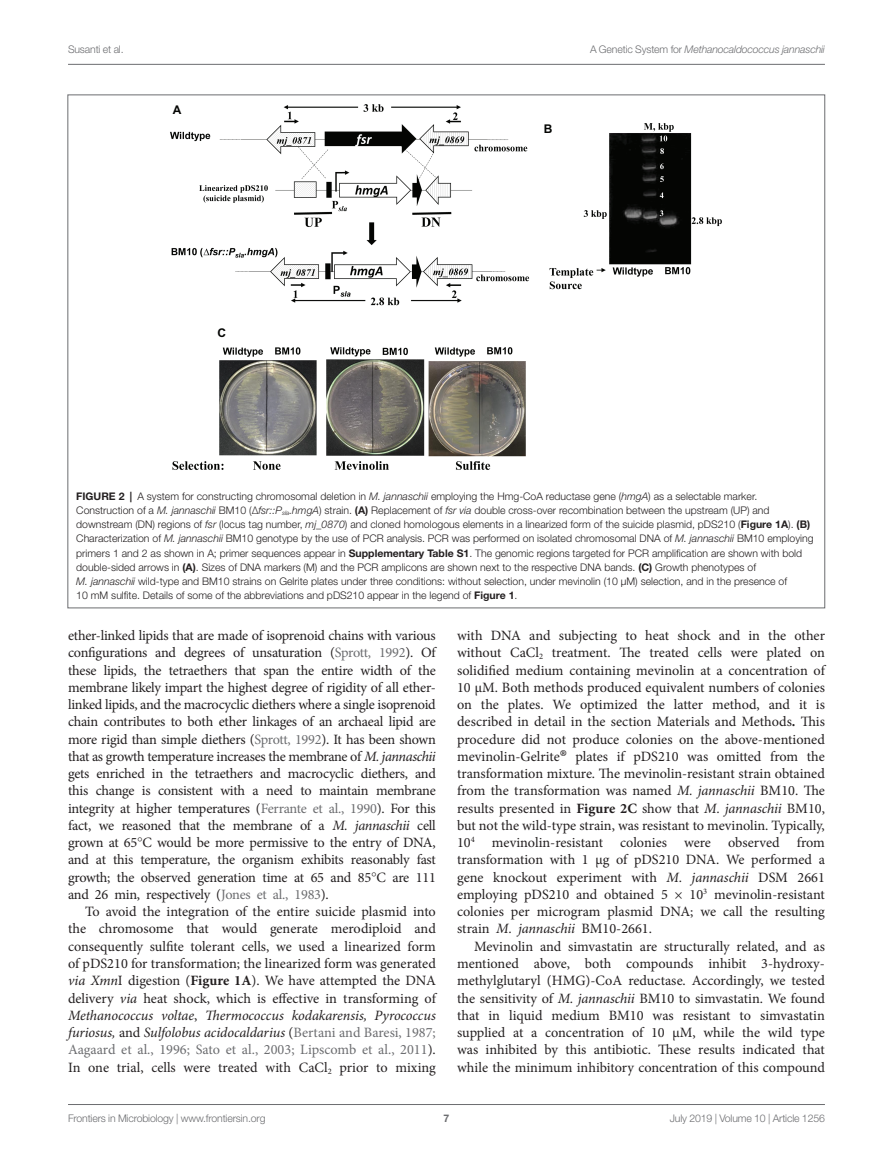
<style>
.page{position:relative;width:893px;height:1170px;background:#fff}
.page>*{position:absolute;margin:0;border:0;box-sizing:border-box;transform-origin:0 0}
.TEXT{font:14.25px/17.2px "Minion Pro";color:#231f20;text-align:justify}
.TEXT_FLUSH{font:14.25px/17.2px "Minion Pro";letter-spacing:-.015em;color:#231f20;text-align:justify}
.t1{font:700 12px "Arial";color:#040503}
.FIG_LEG{font:300 10.5px/14.2px "Helvetica Neue LT Std";color:#231f20}
.t2{font:300 10.5px "Helvetica Neue LT Std";letter-spacing:-.015em;color:#6c6d70}
.t3{font:italic 300 10.5px "Helvetica Neue LT Std";letter-spacing:-.015em;color:#6c6d70}
.t4{font:700 10.5px "Helvetica Neue LT Std";color:#6c6d70}
.s1{font-style:normal}
.s2{font-weight:700}
.s3{font-style:italic}
.s4{color:#6c6d70}
.s5{font-family:"STIX General"}
.s6{font-size:22.5px}
</style>
<div class="page">
<hr style="left:68px;top:64px;width:757px;height:1px;background:#6c6d70">
<hr style="left:68px;top:1104px;width:757px;height:1px;background:#6c6d70">
<img style="left:170px;top:104px;width:552px;height:366px">
<p class="t2" style="left:68px;top:42px;width:57px">Susanti et al.</p>
<p class="t3" style="left:590px;top:43px;width:236px"><span class="s1">A Genetic System for</span> Methanocaldococcus jannaschii</p>
<p class="t1" style="left:173px;top:101px;width:10px">A</p>
<p class="t1" style="left:217px;top:324px;width:10px">C</p>
<p class="t1" style="left:544px;top:121px;width:10px">B</p>
<p class="FIG_LEG" style="left:76px;top:488px;width:739px"><span class="s2">FIGURE 2 |</span> A system for constructing chromosomal deletion in <span class="s3">M. jannaschii</span> employing the Hmg-CoA reductase gene (<span class="s3">hmgA</span>) as a selectable marker.<br>Construction of a <span class="s3">M. jannaschii</span> BM10 (Δ<span class="s3">fsr::P</span><sub>sla</sub><span class="s3">.hmgA</span>) strain. <span class="s2">(A)</span> Replacement of <span class="s3">fsr via</span> double cross-over recombination between the upstream (UP) and downstream (DN) regions of <span class="s3">fsr</span> (locus tag number, <span class="s3">mj_0870</span>) and cloned homologous elements in a linearized form of the suicide plasmid, pDS210 (<span class="s2">Figure 1A</span>). <span class="s2">(B)<br></span>Characterization of <span class="s3">M. jannaschii</span> BM10 genotype by the use of PCR analysis. PCR was performed on isolated chromosomal DNA of <span class="s3">M. jannaschii</span> BM10 employing primers 1 and 2 as shown in A; primer sequences appear in <span class="s2">Supplementary Table S1</span>. The genomic regions targeted for PCR amplification are shown with bold double-sided arrows in <span class="s2">(A)</span>. Sizes of DNA markers (M) and the PCR amplicons are shown next to the respective DNA bands. <span class="s2">(C)</span> Growth phenotypes of<br><span class="s3">M. jannaschii</span> wild-type and BM10 strains on Gelrite plates under three conditions: without selection, under mevinolin (10 μM) selection, and in the presence of<br>10 mM sulfite. Details of some of the abbreviations and pDS210 appear in the legend of <span class="s2">Figure 1</span>.</p>
<p class="TEXT_FLUSH" style="left:68px;top:627px;width:369px">ether-linked lipids that are made of isoprenoid chains with various configurations and degrees of unsaturation (<span class="s4">Sprott, 1992</span>). Of these lipids, the tetraethers that span the entire width of the membrane likely impart the highest degree of rigidity of all ether&shy;linked lipids, and the macrocyclic diethers where a single isoprenoid chain contributes to both ether linkages of an archaeal lipid are more rigid than simple diethers (<span class="s4">Sprott, 1992</span>). It has been shown that as growth temperature increases the membrane of <span class="s3">M. jannaschii </span>gets enriched in the tetraethers and macrocyclic diethers, and this change is consistent with a need to maintain membrane integrity at higher temperatures (<span class="s4">Ferrante et al., 1990</span>). For this fact, we reasoned that the membrane of a <span class="s3">M. jannaschii</span> cell grown at 65<span class="s5">°</span>C would be more permissive to the entry of DNA, and at this temperature, the organism exhibits reasonably fast growth; the observed generation time at 65 and 85<span class="s5">°</span>C are 111 and 26 min, respectively (<span class="s4">Jones et al., 1983</span>).</p>
<p class="TEXT" style="left:68px;top:903px;width:369px;text-indent:17px">To avoid the integration of the entire suicide plasmid into the chromosome that would generate merodiploid and consequently sulfite tolerant cells, we used a linearized form of pDS210 for transformation; the linearized form was generated <span class="s3">via Xmn</span>I digestion (<span class="s2">Figure 1A</span>). We have attempted the DNA delivery <span class="s3">via</span> heat shock, which is effective in transforming of <span class="s3">Methanococcus voltae</span>, <span class="s3">Thermococcus kodakarensis, Pyrococcus furiosus,</span> and <span class="s3">Sulfolobus acidocaldarius</span> (<span class="s4">Bertani and Baresi, 1987; Aagaard et al., 1996; Sato et al., 2003; Lipscomb et al., 2011</span>).<br>In one trial, cells were treated with CaCl<sub>2</sub> prior to mixing</p>
<p class="TEXT" style="left:457px;top:627px;width:369px">with DNA and subjecting to heat shock and in the other without CaCl<sub>2</sub> treatment. The treated cells were plated on solidified medium containing mevinolin at a concentration of 10 μM. Both methods produced equivalent numbers of colonies on the plates. We optimized the latter method, and it is described in detail in the section Materials and Methods<span class="s2">.</span> This procedure did not produce colonies on the above-mentioned mevinolin-Gelrite<span class="s6">®</span> plates if pDS210 was omitted from the transformation mixture. The mevinolin<span class="s3">-</span>resistant strain obtained from the transformation was named <span class="s3">M. jannaschii</span> BM10. The results presented in <span class="s2">Figure 2C</span> show that <span class="s3">M. jannaschii</span> BM10, but not the wild-type strain, was resistant to mevinolin. Typically, 10<sup>4</sup> mevinolin-resistant colonies were observed from transformation with 1 μg of pDS210 DNA. We performed a gene knockout experiment with <span class="s3">M. jannaschii</span> DSM 2661 employing pDS210 and obtained 5 × 10<sup>3</sup> mevinolin<span class="s3">-</span>resistant colonies per microgram plasmid DNA; we call the resulting strain <span class="s3">M. jannaschii</span> BM10-2661.</p>
<p class="TEXT" style="left:457px;top:937px;width:369px;text-indent:17px">Mevinolin and simvastatin are structurally related, and as mentioned above, both compounds inhibit 3-hydroxy&shy;methylglutaryl (HMG)-CoA reductase. Accordingly, we tested the sensitivity of <span class="s3">M. jannaschii</span> BM10 to simvastatin. We found that in liquid medium BM10 was resistant to simvastatin supplied at a concentration of 10 μM, while the wild type was inhibited by this antibiotic. These results indicated that while the minimum inhibitory concentration of this compound</p>
<p class="t2" style="left:68px;top:1111px;width:199px">Frontiers in Microbiology | www.frontiersin.org</p>
<p class="t4" style="left:444px;top:1111px;width:7px">7</p>
<p class="t2" style="left:670px;top:1111px;width:157px">July 2019 | Volume 10 | Article 1256</p>
</div>
